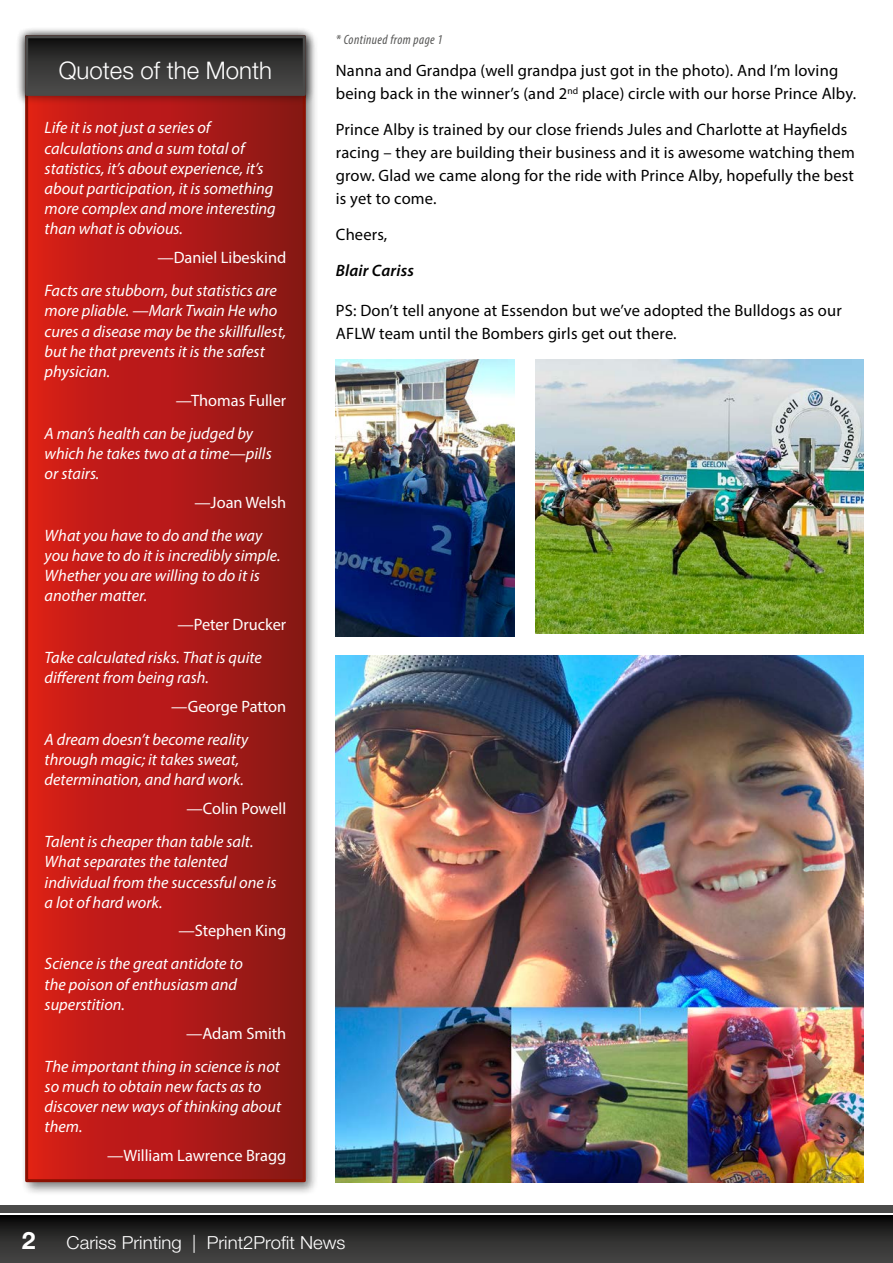
<style>
.page{position:relative;width:893px;height:1263px;background:#fff}
.page>*{position:absolute;margin:0;border:0;box-sizing:border-box;transform-origin:0 0}
.Headline__Side_Box{font:300 24.3px "Helvetica Neue LT Std";color:#fff}
.t1{font:700 24px "Helvetica Neue LT Std";color:#fff}
.t2{font:300 18px "Helvetica Neue LT Std";color:#fff}
.t3{font:italic 16.5px/20.2px "Myriad Pro";color:#fff}
.Text__Body{font:16.5px/23px "Myriad Pro";letter-spacing:.01em;color:#000}
.t4{font:16.5px "Myriad Pro";color:#fff}
.Text__Body-2{font:italic 600 16.5px "Myriad Pro";letter-spacing:.01em;color:#000}
.Text__Body-3{font:italic condensed 13.5px "Myriad Pro";letter-spacing:.03em;color:#575756}
.s1{font-style:normal}
</style>
<div class="page">
<div style="left:0;top:1205px;width:893px;height:7px;background:#4a4a49"></div>
<div style="left:0;top:1215px;width:893px;height:48px;background:linear-gradient(to bottom,#090909,#4a4a49)"></div>
<svg style="left:892px;top:1215px;width:1px;height:48px"></svg>
<div style="left:20px;top:30px;width:299px;height:1166px;background:#000;opacity:.5"></div>
<div style="left:27px;top:37px;width:277px;height:1144px;background:linear-gradient(to right,#db1e18,#891716)"></div>
<div style="left:25px;top:35px;width:281px;height:1147px;border:3px solid #8b1002"></div>
<div style="left:16px;top:26px;width:299px;height:79px;background:#000;opacity:.5"></div>
<div style="left:27px;top:37px;width:277px;height:57px;background:linear-gradient(to bottom,#141414,#525150)"></div>
<div style="left:25px;top:35px;width:281px;height:61px;border:3px solid #4a4a49"></div>
<img style="left:336px;top:655px;width:527px;height:527px">
<img style="left:336px;top:360px;width:178px;height:277px">
<img style="left:536px;top:360px;width:327px;height:274px">
<p class="Headline__Side_Box" style="left:59px;top:55px;width:215px">Quotes of the Month</p>
<p class="t3" style="left:45px;top:117px;width:233px">Life it is not just a series of calculations and a sum total of statistics, it’s about experience, it’s about participation, it is something more complex and more interesting than what is obvious.</p>
<p class="t3" style="left:45px;top:241px;width:243px;line-height:33px;text-indent:113px"><span class="s1">—Daniel Libeskind<br></span>Facts are stubborn, but statistics are</p>
<p class="t3" style="left:45px;top:300px;width:243px">more pliable. —Mark Twain He who cures a disease may be the skillfullest, but he that prevents it is the safest physician.</p>
<p class="t3" style="left:45px;top:383px;width:243px;line-height:33px;text-indent:131px"><span class="s1">—Thomas Fuller<br></span>A man’s health can be judged by</p>
<p class="t3" style="left:45px;top:443px;width:229px">which he takes two at a time—pills or stairs.</p>
<p class="t3" style="left:45px;top:485px;width:243px;line-height:33px;text-indent:150px"><span class="s1">—Joan Welsh<br></span>What you have to do and the way</p>
<p class="t3" style="left:45px;top:545px;width:237px">you have to do it is incredibly simple.<br>Whether you are willing to do it is another matter.</p>
<p class="t3" style="left:45px;top:608px;width:243px;line-height:33px;text-indent:133px"><span class="s1">—Peter Drucker<br></span>Take calculated risks. That is quite</p>
<p class="t3" style="left:171px;top:663px;width:117px;line-height:28.7px;text-indent:-127px">different from being rash.<br><span class="s1">—George Patton</span></p>
<p class="t3" style="left:45px;top:729px;width:205px">A dream doesn’t become reality through magic; it takes sweat, determination, and hard work.</p>
<p class="t3" style="left:45px;top:792px;width:243px;line-height:33px;text-indent:142px"><span class="s1">—Colin Powell<br></span>Talent is cheaper than table salt.</p>
<p class="t3" style="left:45px;top:851px;width:234px">What separates the talented individual from the successful one is a lot of hard work.</p>
<p class="t3" style="left:45px;top:914px;width:243px;line-height:33px;text-indent:134px"><span class="s1">—Stephen King<br></span>Science is the great antidote to</p>
<p class="t3" style="left:45px;top:974px;width:194px">the poison of enthusiasm and superstition.</p>
<p class="t3" style="left:45px;top:1016px;width:243px;line-height:33px;text-indent:141px"><span class="s1">—Adam Smith<br></span>The important thing in science is not</p>
<p class="t3" style="left:45px;top:1076px;width:238px">so much to obtain new facts as to discover new ways of thinking about them.</p>
<p class="t4" style="left:107px;top:1145px;width:180px">—William Lawrence Bragg</p>
<p class="Text__Body-3" style="left:336px;top:32px;width:108px">* Continued from page 1</p>
<p class="Text__Body" style="left:336px;top:59px;width:522px">Nanna and Grandpa (well grandpa just got in the photo). And I’m loving being back in the winner’s (and 2<sup>nd</sup> place) circle with our horse Prince Alby.</p>
<p class="Text__Body" style="left:336px;top:118px;width:520px">Prince Alby is trained by our close friends Jules and Charlotte at Hayfields racing – they are building their business and it is awesome watching them grow. Glad we came along for the ride with Prince Alby, hopefully the best is yet to come.</p>
<p class="Text__Body" style="left:336px;top:222px;width:53px">Cheers,</p>
<p class="Text__Body-2" style="left:336px;top:259px;width:80px">Blair Cariss</p>
<p class="Text__Body" style="left:336px;top:298px;width:507px">PS: Don’t tell anyone at Essendon but we’ve adopted the Bulldogs as our<br>AFLW team until the Bombers girls get out there.</p>
<p class="t1" style="left:22px;top:1226px;width:15px">2</p>
<p class="t2" style="left:67px;top:1232px;width:280px">Cariss Printing | Print2Profit News</p>
</div>
